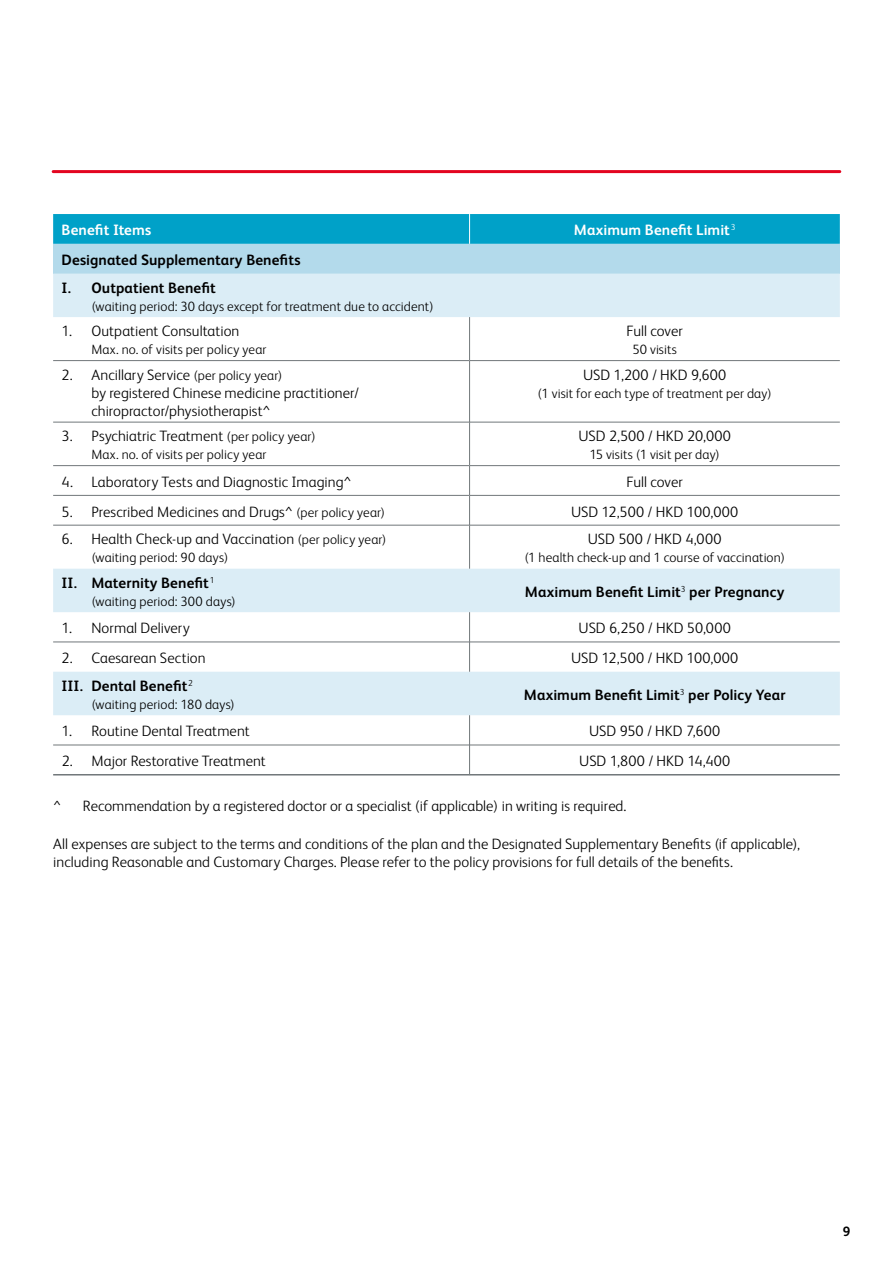
<style>
.page{position:relative;width:893px;height:1263px;background:#fff}
.page>*{position:absolute;margin:0;border:0;box-sizing:border-box;transform-origin:0 0}
.t1{font:300 15px/18px "FS Albert Pro";letter-spacing:.005em;color:#000}
.t2{font:700 15px/27.6px "FS Albert Pro";letter-spacing:.005em;color:#000}
.t3{font:700 15px "FS Albert Pro";letter-spacing:.005em;color:#fff}
.t4{font:300 13.5px "FS Albert Pro";letter-spacing:.01em;color:#000}
.t5{font:700 13.5px "FS Albert Pro";color:#000}
.s1{font-size:13.5px}
</style>
<div class="page">
<hr style="left:53px;top:170px;width:787px;height:3px;background:#e30520">
<div style="left:53px;top:214px;width:787px;height:30px;background:#00a1c8"></div>
<div style="left:53px;top:244px;width:787px;height:30px;background:#b3daeb"></div>
<svg style="left:53px;top:274px;width:787px;height:441px"></svg>
<hr style="left:469px;top:214px;width:1px;height:30px;background:#fff">
<hr style="left:469px;top:317px;width:1px;height:44px;background:#71777a">
<hr style="left:53px;top:360px;width:416px;height:1px;background:#71777a">
<hr style="left:469px;top:361px;width:1px;height:61px;background:#71777a">
<hr style="left:470px;top:360px;width:370px;height:1px;background:#71777a">
<hr style="left:53px;top:422px;width:416px;height:1px;background:#71777a">
<hr style="left:469px;top:422px;width:1px;height:44px;background:#71777a">
<hr style="left:470px;top:422px;width:370px;height:1px;background:#71777a">
<hr style="left:53px;top:465px;width:416px;height:1px;background:#71777a">
<svg style="left:469px;top:466px;width:1px;height:29px"></svg>
<hr style="left:470px;top:465px;width:370px;height:1px;background:#71777a">
<hr style="left:53px;top:495px;width:416px;height:1px;background:#71777a">
<hr style="left:469px;top:495px;width:1px;height:30px;background:#71777a">
<hr style="left:470px;top:495px;width:370px;height:1px;background:#71777a">
<hr style="left:53px;top:525px;width:416px;height:1px;background:#71777a">
<hr style="left:469px;top:525px;width:1px;height:44px;background:#71777a">
<hr style="left:470px;top:525px;width:370px;height:1px;background:#71777a">
<hr style="left:469px;top:612px;width:1px;height:30px;background:#71777a">
<hr style="left:53px;top:642px;width:416px;height:1px;background:#71777a">
<hr style="left:469px;top:642px;width:1px;height:30px;background:#71777a">
<hr style="left:470px;top:642px;width:370px;height:1px;background:#71777a">
<hr style="left:469px;top:715px;width:1px;height:30px;background:#71777a">
<hr style="left:53px;top:745px;width:416px;height:1px;background:#71777a">
<hr style="left:53px;top:774px;width:416px;height:1px;background:#71777a">
<hr style="left:469px;top:745px;width:1px;height:30px;background:#71777a">
<hr style="left:470px;top:745px;width:370px;height:1px;background:#71777a">
<hr style="left:470px;top:774px;width:370px;height:1px;background:#71777a">
<p class="t3" style="left:62px;top:220px;width:91px">Benefit Items</p>
<p class="t3" style="left:574px;top:220px;width:163px">Maximum Benefit Limit<sup>3</sup></p>
<p class="t2" style="left:62px;top:245px;width:240px">Designated Supplementary Benefits<br>I. Outpatient Benefit</p>
<p class="t4" style="left:91px;top:297px;width:344px">(waiting period: 30 days except for treatment due to accident)</p>
<p class="t1" style="left:62px;top:321px;width:179px">1. Outpatient Consultation</p>
<p class="t4" style="left:91px;top:340px;width:177px">Max. no. of visits per policy year</p>
<p class="t1" style="left:627px;top:321px;width:58px">Full cover</p>
<p class="t4" style="left:632px;top:340px;width:46px">50 visits</p>
<p class="t1" style="left:91px;top:365px;width:269px;text-indent:-30px">2. Ancillary Service <span class="s1">(per policy year)<br></span>by registered Chinese medicine practitioner/ chiropractor/physiotherapist^</p>
<p class="t1" style="left:583px;top:365px;width:145px">USD 1,200 / HKD 9,600</p>
<p class="t4" style="left:538px;top:384px;width:236px">(1 visit for each type of treatment per day)</p>
<p class="t1" style="left:62px;top:426px;width:256px">3. Psychiatric Treatment <span class="s1">(per policy year)</span></p>
<p class="t4" style="left:91px;top:445px;width:177px">Max. no. of visits per policy year</p>
<p class="t1" style="left:578px;top:426px;width:154px">USD 2,500 / HKD 20,000</p>
<p class="t4" style="left:589px;top:445px;width:132px">15 visits (1 visit per day)</p>
<p class="t1" style="left:62px;top:472px;width:292px">4. Laboratory Tests and Diagnostic Imaging^</p>
<p class="t1" style="left:627px;top:472px;width:58px">Full cover</p>
<p class="t1" style="left:62px;top:502px;width:325px">5. Prescribed Medicines and Drugs^ <span class="s1">(per policy year)</span></p>
<p class="t1" style="left:571px;top:502px;width:169px">USD 12,500 / HKD 100,000</p>
<p class="t1" style="left:62px;top:529px;width:326px">6. Health Check-up and Vaccination <span class="s1">(per policy year)</span></p>
<p class="t4" style="left:91px;top:548px;width:138px">(waiting period: 90 days)</p>
<p class="t1" style="left:588px;top:529px;width:135px">USD 500 / HKD 4,000</p>
<p class="t4" style="left:524px;top:548px;width:262px">(1 health check-up and 1 course of vaccination)</p>
<p class="t2" style="left:62px;top:568px;width:154px">II. Maternity Benefit<sup>1</sup></p>
<p class="t4" style="left:91px;top:592px;width:146px">(waiting period: 300 days)</p>
<p class="t2" style="left:525px;top:577px;width:261px">Maximum Benefit Limit<sup>3</sup> per Pregnancy</p>
<p class="t1" style="left:62px;top:618px;width:129px">1. Normal Delivery</p>
<p class="t1" style="left:578px;top:618px;width:154px">USD 6,250 / HKD 50,000</p>
<p class="t1" style="left:62px;top:648px;width:146px">2. Caesarean Section</p>
<p class="t1" style="left:571px;top:648px;width:169px">USD 12,500 / HKD 100,000</p>
<p class="t2" style="left:62px;top:671px;width:133px">III. Dental Benefit<sup>2</sup></p>
<p class="t4" style="left:91px;top:695px;width:145px">(waiting period: 180 days)</p>
<p class="t2" style="left:524px;top:680px;width:263px">Maximum Benefit Limit<sup>3</sup> per Policy Year</p>
<p class="t1" style="left:62px;top:721px;width:190px">1. Routine Dental Treatment</p>
<p class="t1" style="left:589px;top:721px;width:133px">USD 950 / HKD 7,600</p>
<p class="t1" style="left:62px;top:751px;width:206px">2. Major Restorative Treatment</p>
<p class="t1" style="left:579px;top:751px;width:153px">USD 1,800 / HKD 14,400</p>
<p class="t1" style="left:53px;top:796px;width:10px">^</p>
<p class="t1" style="left:83px;top:796px;width:545px">Recommendation by a registered doctor or a specialist (if applicable) in writing is required.</p>
<p class="t1" style="left:53px;top:834px;width:748px">All expenses are subject to the terms and conditions of the plan and the Designated Supplementary Benefits (if applicable), including Reasonable and Customary Charges. Please refer to the policy provisions for full details of the benefits.</p>
<p class="t5" style="left:843px;top:1222px;width:9px">9</p>
</div>
